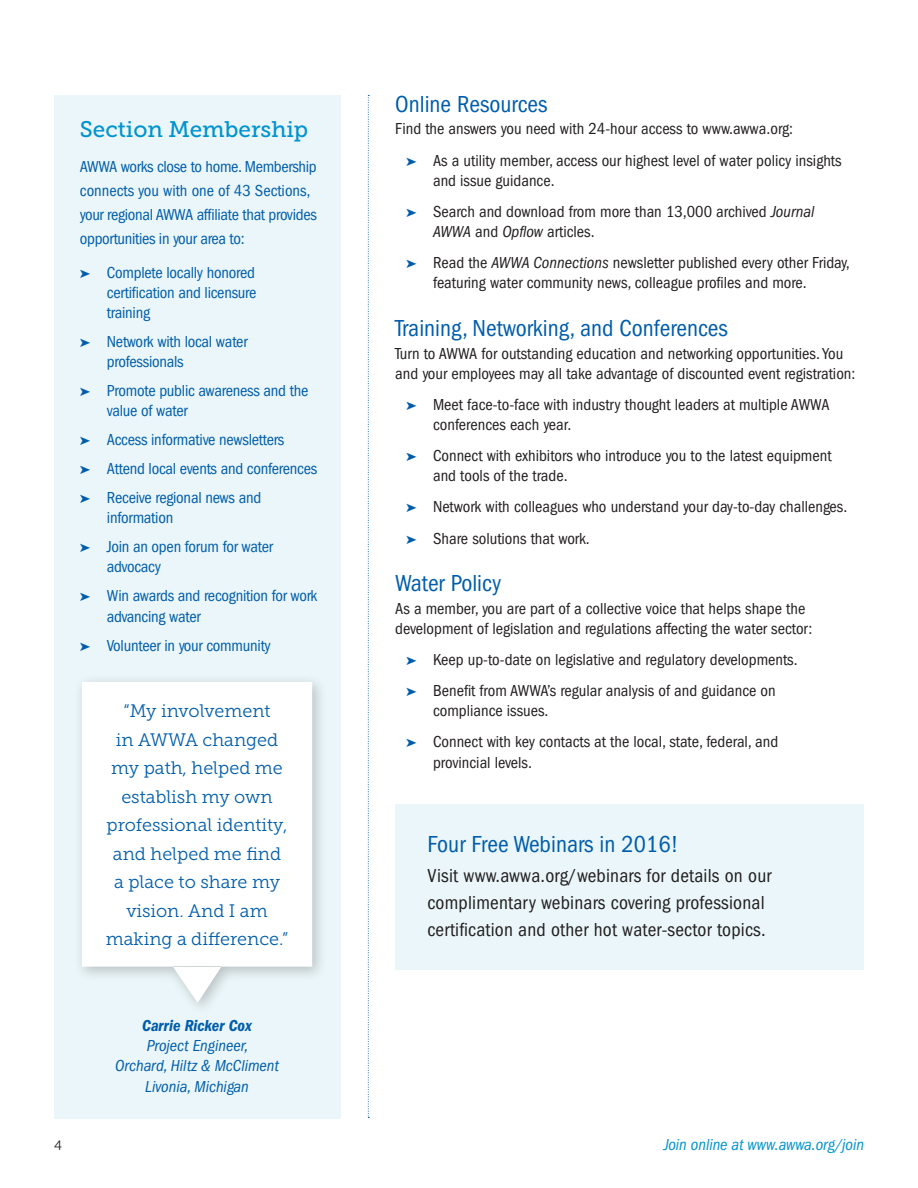
<style>
.page{position:relative;width:918px;height:1188px;background:#fff}
.page>*{position:absolute;margin:0;border:0;box-sizing:border-box;transform-origin:0 0}
.t1{font:condensed 24px "ITC Franklin Gothic Std";color:#015dab}
.t2{font:22.5px "Museo Slab 500";color:#0093d0}
.t3{font:condensed 19.5px/27px "ITC Franklin Gothic Std";letter-spacing:.01em;color:#231f20}
.t4{font:18px/28.5px "Museo Slab 300";color:#015dab;text-align:center}
.t5{font:condensed 16.5px/31px "ITC Franklin Gothic Std";color:#231f20}
.t6{font:condensed 16.5px/29px "ITC Franklin Gothic Std";letter-spacing:-.015em;color:#015dab}
.t7{font:italic condensed 16.5px/20.2px "ITC Franklin Gothic Std";color:#015dab;text-align:center}
.t8{font:italic condensed 16.5px "ITC Franklin Gothic Std";color:#0093d0}
.t9{font:16.5px "ITC Franklin Gothic Std Dm Cd It";color:#015dab}
.t10{font:13.5px "Museo Slab 300";color:#231f20}
.s1{color:#015dab}
.s2{font-style:italic}
</style>
<div class="page">
<div style="left:54px;top:95px;width:286px;height:1023px;background:#eaf6f9"></div>
<svg style="left:368px;top:95px;width:1px;height:1023px"></svg>
<div style="left:395px;top:805px;width:469px;height:165px;background:#eaf6f9"></div>
<div style="left:73px;top:673px;width:255px;height:344px;background:#231f20;opacity:.25"></div>
<svg style="left:82px;top:682px;width:230px;height:321px;background:#fcfdfd"></svg>
<h2 class="t2" style="left:80px;top:117px;width:230px">Section Membership</h2>
<p class="t6" style="left:80px;top:155px;width:238px;line-height:24px">AWWA works close to home. Membership connects you with one of 43 Sections, your regional AWWA affiliate that provides opportunities in your area to:</p>
<p class="t6" style="left:107px;top:262px;width:151px;line-height:20.2px;text-align:justify;text-indent:-27px">➤ Complete locally honored certification and licensure training</p>
<p class="t6" style="left:107px;top:332px;width:142px;line-height:20.2px;text-indent:-27px">➤ Network with local water professionals</p>
<p class="t6" style="left:107px;top:381px;width:203px;line-height:20.2px;text-indent:-27px">➤ Promote public awareness and the value of water</p>
<p class="t6" style="left:80px;top:426px;width:239px">➤ Access informative newsletters<br>➤ Attend local events and conferences ➤ Receive regional news and</p>
<p class="t6" style="left:80px;top:504px;width:195px;text-indent:27px">information<br>➤ Join an open forum for water</p>
<p class="t6" style="left:80px;top:553px;width:239px;text-indent:27px">advocacy<br>➤ Win awards and recognition for work</p>
<p class="t6" style="left:80px;top:602px;width:192px;text-indent:27px">advancing water<br>➤ Volunteer in your community</p>
<p class="t4" style="left:106px;top:697px;width:184px">“My involvement<br>in AWWA changed my path, helped me establish my own professional identity, and helped me find a place to share my vision. And I am making a difference.”</p>
<p class="t9" style="left:142px;top:1016px;width:111px">Carrie Ricker Cox</p>
<p class="t7" style="left:115px;top:1036px;width:165px">Project Engineer,<br>Orchard, Hiltz &amp; McCliment<br>Livonia, Michigan</p>
<h1 class="t1" style="left:395px;top:90px;width:154px">Online Resources</h1>
<p class="t5" style="left:406px;top:114px;width:437px;text-indent:-11px">Find the answers you need with 24-hour access to www.awwa.org:<br><span class="s1">➤</span> As a utility member, access our highest level of water policy insights</p>
<p class="t5" style="left:406px;top:165px;width:410px;text-indent:27px">and issue guidance.<br><span class="s1">➤</span> Search and download from more than 13,000 archived <span class="s2">Journal</span></p>
<p class="t5" style="left:406px;top:216px;width:445px;text-indent:27px"><span class="s2">AWWA</span> and <span class="s2">Opflow</span> articles.<br><span class="s1">➤</span> Read the <span class="s2">AWWA Connections</span> newsletter published every other Friday,</p>
<p class="t5" style="left:433px;top:268px;width:375px">featuring water community news, colleague profiles and more.</p>
<h1 class="t1" style="left:395px;top:314px;width:334px">Training, Networking, and Conferences</h1>
<p class="t5" style="left:395px;top:343px;width:462px;line-height:20.2px">Turn to AWWA for outstanding education and networking opportunities. You and your employees may all take advantage of discounted event registration:</p>
<p class="t5" style="left:433px;top:394px;width:398px;line-height:20.2px;text-indent:-27px"><span class="s1">➤</span> Meet face-to-face with industry thought leaders at multiple AWWA conferences each year.</p>
<p class="t5" style="left:433px;top:446px;width:400px;line-height:20.2px;text-indent:-27px"><span class="s1">➤</span> Connect with exhibitors who introduce you to the latest equipment and tools of the trade.</p>
<p class="t5" style="left:406px;top:492px;width:443px"><span class="s1">➤</span> Network with colleagues who understand your day-to-day challenges. <span class="s1">➤</span> Share solutions that work.</p>
<h1 class="t1" style="left:395px;top:569px;width:107px">Water Policy</h1>
<p class="t5" style="left:395px;top:598px;width:419px;line-height:20.2px">As a member, you are part of a collective voice that helps shape the development of legislation and regulations affecting the water sector:</p>
<p class="t5" style="left:406px;top:644px;width:393px"><span class="s1">➤</span> Keep up-to-date on legislative and regulatory developments. <span class="s1">➤</span> Benefit from AWWA’s regular analysis of and guidance on</p>
<p class="t5" style="left:406px;top:695px;width:374px;text-indent:27px">compliance issues.<br><span class="s1">➤</span> Connect with key contacts at the local, state, federal, and</p>
<p class="t5" style="left:433px;top:747px;width:100px">provincial levels.</p>
<h1 class="t1" style="left:427px;top:831px;width:253px">Four Free Webinars in 2016!</h1>
<p class="t3" style="left:427px;top:862px;width:346px">Visit www.awwa.org/webinars for details on our complimentary webinars covering professional certification and other hot water-sector topics.</p>
<p class="t10" style="left:54px;top:1138px;width:9px">4</p>
<p class="t8" style="left:663px;top:1136px;width:202px">Join online at www.awwa.org/join</p>
</div>
